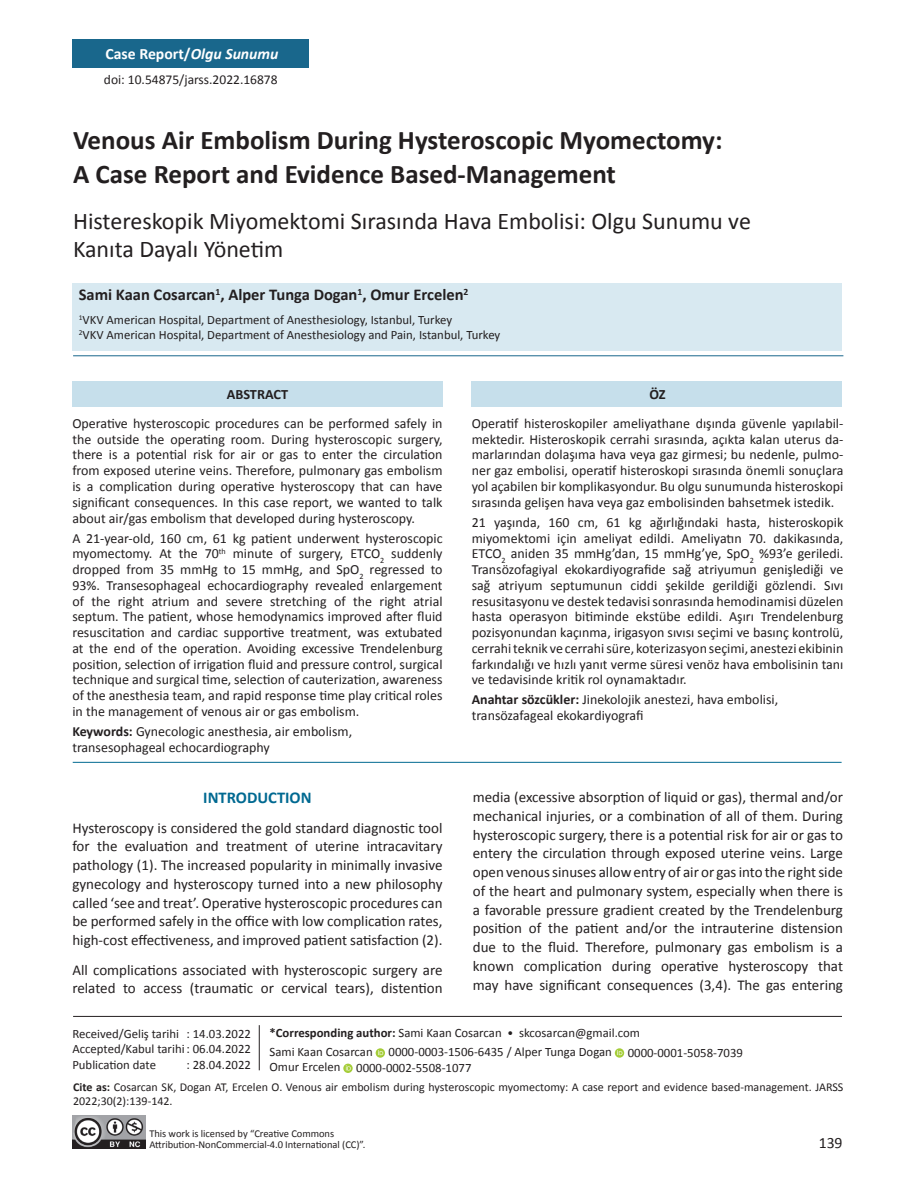
<style>
.page{position:relative;width:915px;height:1191px;background:#fff}
.page>*{position:absolute;margin:0;border:0;box-sizing:border-box;transform-origin:0 0}
.t1{font:700 27px/34.2px "Calibri";color:#231f20}
.t2{font:24px/28.5px "Calibri";color:#231f20}
.t3{font:700 16.5px "Calibri";color:#231f20}
.t4{font:700 16.5px "Calibri";color:#006991}
.t5{font:700 15.75px "Calibri";color:#fff}
.t6{font:15.75px "Calibri";color:#231f20}
.t7{font:15px/18.8px "Calibri";color:#231f20;text-align:justify}
.t8{font:700 14.25px "Calibri";color:#231f20}
.t9{font:13.95px/15.8px "Calibri";color:#231f20;text-align:justify}
.t10{font:13.5px "Calibri";color:#231f20}
.t11{font:12.75px/15.3px "Calibri";color:#231f20}
.t12{font:12px/14.4px "Calibri";color:#231f20}
.t13{font:10.5px/11.2px "Calibri";letter-spacing:-.005em;color:#231f20}
.s1{font-style:italic}
.s2{font-weight:700}
</style>
<div class="page">
<hr style="left:73px;top:1016px;width:768px;height:1px;background:#231f20">
<svg style="left:375px;top:1048px;width:10px;height:9px"></svg>
<svg style="left:378px;top:1050px;width:5px;height:5px"></svg>
<svg style="left:614px;top:1048px;width:10px;height:9px"></svg>
<svg style="left:617px;top:1050px;width:5px;height:5px"></svg>
<svg style="left:343px;top:1063px;width:9px;height:10px"></svg>
<svg style="left:346px;top:1065px;width:5px;height:5px"></svg>
<hr style="left:259px;top:1025px;width:1px;height:45px;background:#231f20">
<hr style="left:73px;top:762px;width:768px;height:1px;background:#006991">
<img style="left:72px;top:1115px;width:73px;height:33px">
<div style="left:72px;top:40px;width:237px;height:28px;background:#19678c"></div>
<div style="left:73px;top:382px;width:370px;height:25px;background:#c6dfeb"></div>
<div style="left:471px;top:382px;width:370px;height:25px;background:#c6dfeb"></div>
<hr style="left:73px;top:355px;width:770px;height:1px;background:#19678c">
<div style="left:72px;top:283px;width:769px;height:67px;background:#d8e9f1"></div>
<p class="t5" style="left:105px;top:43px;width:174px">Case Report/<span class="s1">Olgu Sunumu</span></p>
<p class="t10" style="left:104px;top:71px;width:175px">doi: 10.54875/jarss.2022.16878</p>
<h1 class="t1" style="left:73px;top:123px;width:650px">Venous Air Embolism During Hysteroscopic Myomectomy:<br>A Case Report and Evidence Based-Management</h1>
<h2 class="t2" style="left:73px;top:206px;width:679px">Histereskopik Miyomektomi Sırasında Hava Embolisi: Olgu Sunumu ve<br>Kanıta Dayalı Yönetim</h2>
<p class="t3" style="left:79px;top:284px;width:391px">Sami Kaan Cosarcan<sup>1</sup>, Alper Tunga Dogan<sup>1</sup>, Omur Ercelen<sup>2</sup></p>
<p class="t11" style="left:79px;top:312px;width:423px"><sup>1</sup>VKV American Hospital, Department of Anesthesiology, Istanbul, Turkey<br><sup>2</sup>VKV American Hospital, Department of Anesthesiology and Pain, Istanbul, Turkey</p>
<p class="t8" style="left:227px;top:385px;width:63px">ABSTRACT</p>
<p class="t9" style="left:72px;top:415px;width:371px">Operative hysteroscopic procedures can be performed safely in the outside the operating room. During hysteroscopic surgery, there is a potential risk for air or gas to enter the circulation from exposed uterine veins. Therefore, pulmonary gas embolism is a complication during operative hysteroscopy that can have significant consequences. In this case report, we wanted to talk about air/gas embolism that developed during hysteroscopy.</p>
<p class="t9" style="left:72px;top:530px;width:371px">A 21-year-old, 160 cm, 61 kg patient underwent hysteroscopic myomectomy. At the 70<sup>th</sup> minute of surgery, ETCO<sub>2</sub> suddenly dropped from 35 mmHg to 15 mmHg, and SpO<sub>2</sub> regressed to 93%. Transesophageal echocardiography revealed enlargement of the right atrium and severe stretching of the right atrial septum. The patient, whose hemodynamics improved after fluid resuscitation and cardiac supportive treatment, was extubated at the end of the operation. Avoiding excessive Trendelenburg position, selection of irrigation fluid and pressure control, surgical technique and surgical time, selection of cauterization, awareness of the anesthesia team, and rapid response time play critical roles in the management of venous air or gas embolism.</p>
<p class="t9" style="left:72px;top:723px;width:281px"><span class="s2">Keywords:</span> Gynecologic anesthesia, air embolism, transesophageal echocardiography</p>
<p class="t4" style="left:203px;top:787px;width:110px">INTRODUCTION</p>
<p class="t7" style="left:72px;top:818px;width:371px">Hysteroscopy is considered the gold standard diagnostic tool for the evaluation and treatment of uterine intracavitary pathology (1). The increased popularity in minimally invasive gynecology and hysteroscopy turned into a new philosophy called ‘see and treat’. Operative hysteroscopic procedures can be performed safely in the office with low complication rates, high-cost effectiveness, and improved patient satisfaction (2).</p>
<p class="t7" style="left:72px;top:960px;width:371px">All complications associated with hysteroscopic surgery are related to access (traumatic or cervical tears), distention</p>
<p class="t8" style="left:649px;top:385px;width:18px">ÖZ</p>
<p class="t9" style="left:471px;top:415px;width:373px">Operatif histeroskopiler ameliyathane dışında güvenle yapılabil&shy;mektedir. Histeroskopik cerrahi sırasında, açıkta kalan uterus da&shy;marlarından dolaşıma hava veya gaz girmesi; bu nedenle, pulmo&shy;ner gaz embolisi, operatif histeroskopi sırasında önemli sonuçlara yol açabilen bir komplikasyondur. Bu olgu sunumunda histeroskopi sırasında gelişen hava veya gaz embolisinden bahsetmek istedik.</p>
<p class="t9" style="left:471px;top:514px;width:373px">21 yaşında, 160 cm, 61 kg ağırlığındaki hasta, histeroskopik miyomektomi için ameliyat edildi. Ameliyatın 70. dakikasında, ETCO<sub>2</sub> aniden 35 mmHg’dan, 15 mmHg’ye, SpO<sub>2</sub> %93’e geriledi.<br>Transözofagiyal ekokardiyografide sağ atriyumun genişlediği ve sağ atriyum septumunun ciddi şekilde gerildiği gözlendi. Sıvı resusitasyonu ve destek tedavisi sonrasında hemodinamisi düzelen hasta operasyon bitiminde ekstübe edildi. Aşırı Trendelenburg pozisyonundan kaçınma, irigasyon sıvısı seçimi ve basınç kontrolü, cerrahi teknik ve cerrahi süre, koterizasyon seçimi, anestezi ekibinin farkındalığı ve hızlı yanıt verme süresi venöz hava embolisinin tanı ve tedavisinde kritik rol oynamaktadır.</p>
<p class="t9" style="left:471px;top:692px;width:308px"><span class="s2">Anahtar sözcükler:</span> Jinekolojik anestezi, hava embolisi, transözafageal ekokardiyografi</p>
<p class="t7" style="left:472px;top:788px;width:371px">media (excessive absorption of liquid or gas), thermal and/or mechanical injuries, or a combination of all of them. During hysteroscopic surgery, there is a potential risk for air or gas to entery the circulation through exposed uterine veins. Large open venous sinuses allow entry of air or gas into the right side of the heart and pulmonary system, especially when there is a favorable pressure gradient created by the Trendelenburg position of the patient and/or the intrauterine distension due to the fluid. Therefore, pulmonary gas embolism is a known complication during operative hysteroscopy that may have significant consequences (3,4). The gas entering</p>
<p class="t11" style="left:269px;top:1022px;width:475px;line-height:19.5px"><span class="s2">*Corresponding author:</span> Sami Kaan Cosarcan • skcosarcan@gmail.com<br>Sami Kaan Cosarcan 0000-0003-1506-6435 / Alper Tunga Dogan 0000-0001-5058-7039</p>
<p class="t11" style="left:269px;top:1060px;width:203px">Omur Ercelen 0000-0002-5508-1077</p>
<p class="t11" style="left:72px;top:1026px;width:180px;text-align:justify">Received/Geliş tarihi : 14.03.2022<br>Accepted/Kabul tarihi : 06.04.2022<br>Publication date</p>
<p class="t11" style="left:186px;top:1056px;width:66px">: 28.04.2022</p>
<p class="t12" style="left:73px;top:1079px;width:771px"><span class="s2">Cite as:</span> Cosarcan SK, Dogan AT, Ercelen O. Venous air embolism during hysteroscopic myomectomy: A case report and evidence based-management. JARSS<br>2022;30(2):139-142.</p>
<p class="t13" style="left:149px;top:1128px;width:217px">This work is licensed by “Creative Commons<br>Attribution-NonCommercial-4.0 International (CC)”.</p>
<p class="t6" style="left:818px;top:1133px;width:25px">139</p>
</div>
